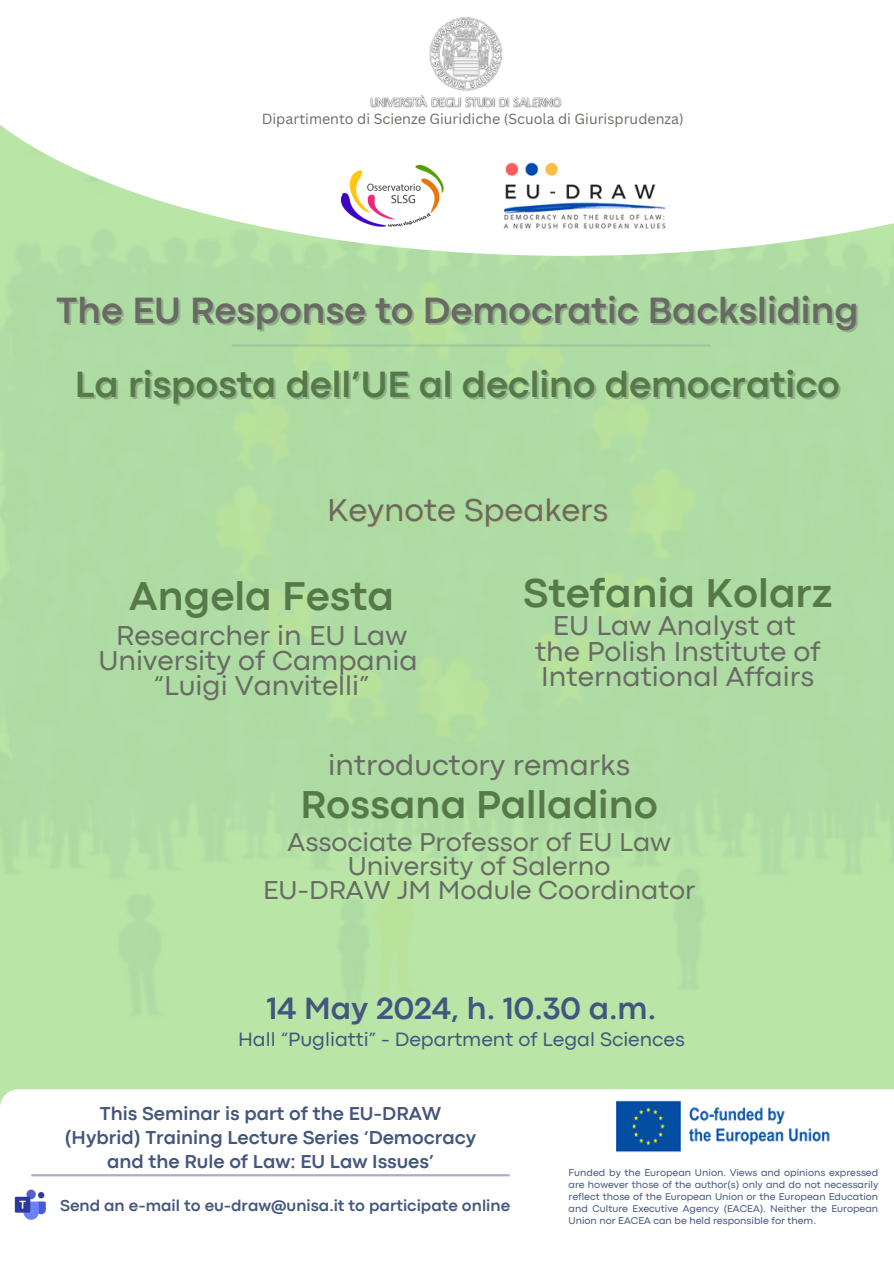
<style>
.page{position:relative;width:894px;height:1264px;background:#fff}
.page>*{position:absolute;margin:0;border:0;box-sizing:border-box;transform-origin:0 0}
.t1{font:700 42px "Codec Pro";color:#56794a}
.t2{font:700 40.5px "Codec Pro";color:#56794a}
.t3{font:700 38.1px "Codec Pro";color:#56794a}
.t4{font:700 38.1px "Codec Pro";color:#686b64}
.t5{font:33px "Codec Pro";color:#686b64}
.t6{font:700 32.1px "Codec Pro";color:#43567d}
.t7{font:30px "Codec Pro";color:#686b64}
.t8{font:28.5px/25px "Codec Pro";color:#686b64;text-align:center}
.t9{font:27px/24.2px "Codec Pro";color:#686b64;text-align:center}
.t10{font:20.1px "Codec Pro";color:#43567d}
.t11{font:700 19.5px/23.7px "Codec Pro";color:#43567d;text-align:center}
.t12{font:700 16.5px "Codec Pro";color:#43567d}
.t13{font:14.25px "Canva Sans";color:#686b64}
.t14{font:10.2px/11.9px "Codec Pro";color:#43567d;text-align:justify}
</style>
<div class="page">
<img style="left:504px;top:162px;width:162px;height:67px">
<img style="left:616px;top:1100px;width:213px;height:53px">
<hr style="left:31px;top:1174px;width:478px;height:2px;background:#43567d">
<hr style="left:231px;top:344px;width:479px;height:2px;background:#43567d">
<img style="left:370px;top:17px;width:191px;height:91px">
<img style="left:14px;top:1189px;width:32px;height:31px">
<img style="left:341px;top:165px;width:103px;height:62px">
<h3 class="t13" style="left:261px;top:109px;width:423px">Dipartimento di Scienze Giuridiche (Scuola di Giurisprudenza)</h3>
<p class="t4" style="left:56px;top:296px;width:803px">The EU Response to Democratic Backsliding</p>
<p class="t3" style="left:75px;top:370px;width:766px">La risposta dell’UE al declino democratico</p>
<h4 class="t5" style="left:327px;top:498px;width:282px">Keynote Speakers</h4>
<h1 class="t1" style="left:129px;top:581px;width:266px">Angela Festa</h1>
<h1 class="t8" style="left:98px;top:624px;width:320px">Researcher in EU Law<br>University of Campania “Luigi Vanvitelli”</h1>
<p class="t1" style="left:523px;top:577px;width:310px">Stefania Kolarz</p>
<p class="t8" style="left:535px;top:615px;width:287px">EU Law Analyst at the Polish Institute of<br>International Affairs</p>
<p class="t7" style="left:328px;top:754px;width:303px">introductory remarks</p>
<p class="t2" style="left:300px;top:789px;width:359px">Rossana Palladino</p>
<p class="t9" style="left:263px;top:831px;width:433px">Associate Professor of EU Law<br>University of Salerno<br>EU-DRAW JM Module Coordinator</p>
<h2 class="t6" style="left:266px;top:997px;width:391px">14 May 2024, h. 10.30 a.m.</h2>
<h2 class="t10" style="left:238px;top:1032px;width:448px">Hall “Pugliatti” - Department of Legal Sciences</h2>
<h3 class="t11" style="left:65px;top:1103px;width:413px">This Seminar is part of the EU-DRAW (Hybrid) Training Lecture Series ‘Democracy and the Rule of Law: EU Law Issues’</h3>
<h5 class="t12" style="left:60px;top:1199px;width:451px">Send an e-mail to eu-draw@unisa.it to participate online</h5>
<h3 class="t14" style="left:568px;top:1167px;width:311px">Funded by the European Union. Views and opinions expressed are however those of the author(s) only and do not necessarily reflect those of the European Union or the European Education and Culture Executive Agency (EACEA). Neither the European Union nor EACEA can be held responsible for them.</h3>
</div>
